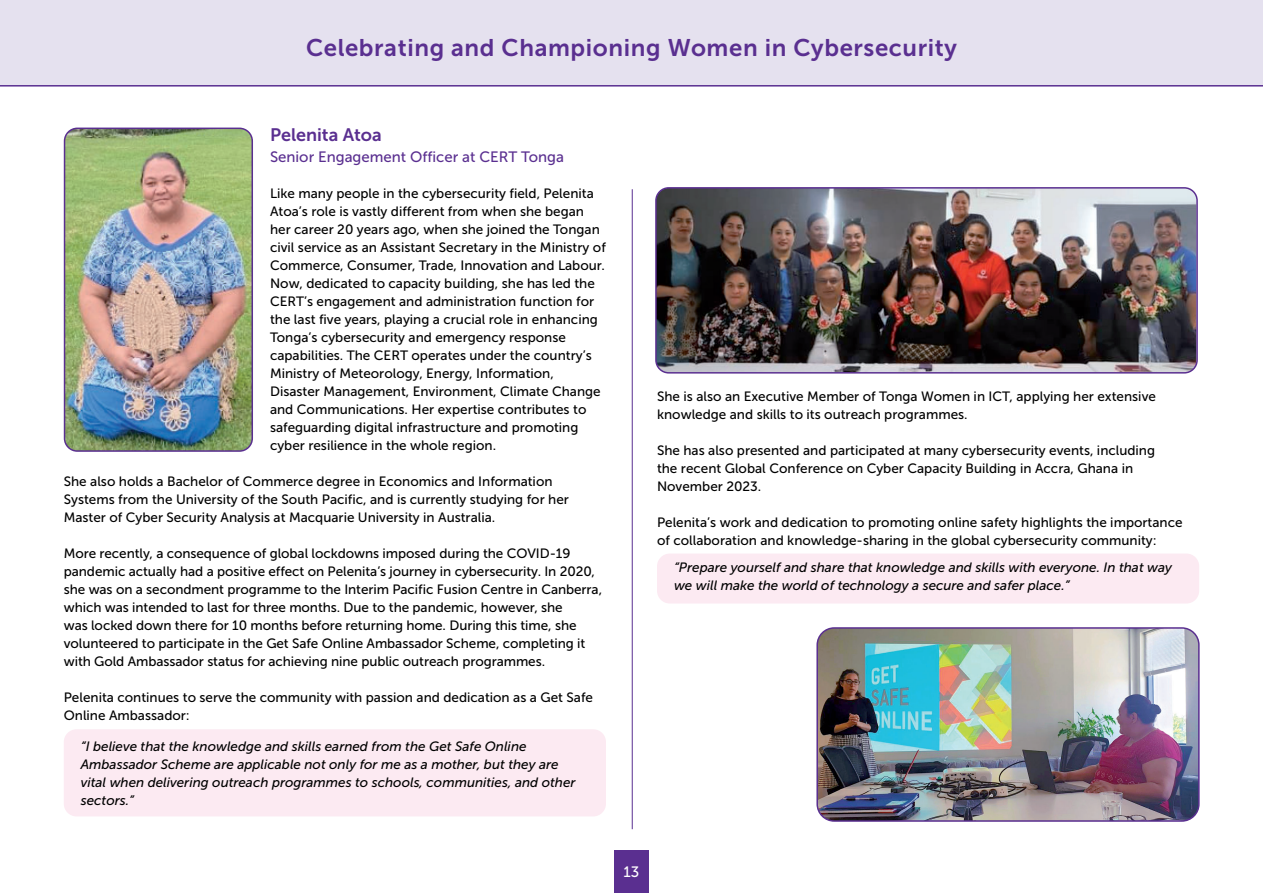
<style>
.page{position:relative;width:1263px;height:893px;background:#fff}
.page>*{position:absolute;margin:0;border:0;box-sizing:border-box;transform-origin:0 0}
.t1{font:24px "Museo Sans 700";letter-spacing:.025em;color:#5a2f90}
.t2{font:18px "Museo Sans 700";color:#5a2f90}
.t3{font:15px "Museo Sans 500";color:#5a2f90}
.t4{font:15px "Museo Sans 500";color:#fff}
.t5{font:13.5px/18px "Museo Sans 500";color:#000}
.t6{font:italic 13.5px/18px "Museo Sans 500";color:#000}
</style>
<div class="page">
<div style="left:0;top:0;width:1263px;height:85px;background:#e5e1ef"></div>
<hr style="left:0;top:85px;width:1263px;height:2px;background:#5a2f90">
<div style="left:614px;top:850px;width:34px;height:43px;background:#5a2f90"></div>
<img style="left:656px;top:188px;width:540px;height:185px;border-radius:13px">
<div style="left:655px;top:187px;width:543px;height:187px;border:2px solid #5a2f90;border-radius:13px"></div>
<hr style="left:632px;top:189px;width:1px;height:640px;background:#5a2f90">
<div style="left:64px;top:729px;width:542px;height:87px;background:#fceaf2;border-radius:13px"></div>
<div style="left:657px;top:554px;width:542px;height:49px;background:#fceaf2;border-radius:13px"></div>
<img style="left:65px;top:128px;width:187px;height:323px;border-radius:13px">
<div style="left:64px;top:128px;width:189px;height:324px;border:2px solid #5a2f90;border-radius:13px"></div>
<img style="left:817px;top:628px;width:382px;height:193px;border-radius:17px">
<div style="left:816px;top:627px;width:383px;height:195px;border:2px solid #5a2f90;border-radius:17px"></div>
<h1 class="t1" style="left:306px;top:39px;width:652px">Celebrating and Championing Women in Cybersecurity</h1>
<h2 class="t2" style="left:270px;top:128px;width:113px">Pelenita Atoa</h2>
<p class="t3" style="left:270px;top:151px;width:295px">Senior Engagement Officer at CERT Tonga</p>
<p class="t5" style="left:270px;top:185px;width:337px">Like many people in the cybersecurity field, Pelenita Atoa’s role is vastly different from when she began her career 20 years ago, when she joined the Tongan civil service as an Assistant Secretary in the Ministry of Commerce, Consumer, Trade, Innovation and Labour.<br>Now, dedicated to capacity building, she has led the CERT’s engagement and administration function for the last five years, playing a crucial role in enhancing Tonga’s cybersecurity and emergency response capabilities. The CERT operates under the country’s Ministry of Meteorology, Energy, Information, Disaster Management, Environment, Climate Change and Communications. Her expertise contributes to safeguarding digital infrastructure and promoting cyber resilience in the whole region.</p>
<p class="t5" style="left:64px;top:473px;width:507px">She also holds a Bachelor of Commerce degree in Economics and Information<br>Systems from the University of the South Pacific, and is currently studying for her<br>Master of Cyber Security Analysis at Macquarie University in Australia.</p>
<p class="t5" style="left:64px;top:545px;width:540px">More recently, a consequence of global lockdowns imposed during the COVID-19 pandemic actually had a positive effect on Pelenita’s journey in cybersecurity. In 2020, she was on a secondment programme to the Interim Pacific Fusion Centre in Canberra, which was intended to last for three months. Due to the pandemic, however, she<br>was locked down there for 10 months before returning home. During this time, she volunteered to participate in the Get Safe Online Ambassador Scheme, completing it with Gold Ambassador status for achieving nine public outreach programmes.</p>
<p class="t5" style="left:64px;top:689px;width:531px">Pelenita continues to serve the community with passion and dedication as a Get Safe<br>Online Ambassador:</p>
<p class="t6" style="left:81px;top:738px;width:496px">“I believe that the knowledge and skills earned from the Get Safe Online Ambassador Scheme are applicable not only for me as a mother, but they are vital when delivering outreach programmes to schools, communities, and other sectors.”</p>
<p class="t5" style="left:657px;top:388px;width:500px">She is also an Executive Member of Tonga Women in ICT, applying her extensive knowledge and skills to its outreach programmes.</p>
<p class="t5" style="left:657px;top:442px;width:500px">She has also presented and participated at many cybersecurity events, including the recent Global Conference on Cyber Capacity Building in Accra, Ghana in<br>November 2023.</p>
<p class="t5" style="left:657px;top:514px;width:527px">Pelenita’s work and dedication to promoting online safety highlights the importance of collaboration and knowledge-sharing in the global cybersecurity community:</p>
<p class="t6" style="left:674px;top:559px;width:500px">“Prepare yourself and share that knowledge and skills with everyone. In that way we will make the world of technology a secure and safer place.”</p>
<p class="t4" style="left:623px;top:867px;width:17px">13</p>
</div>
